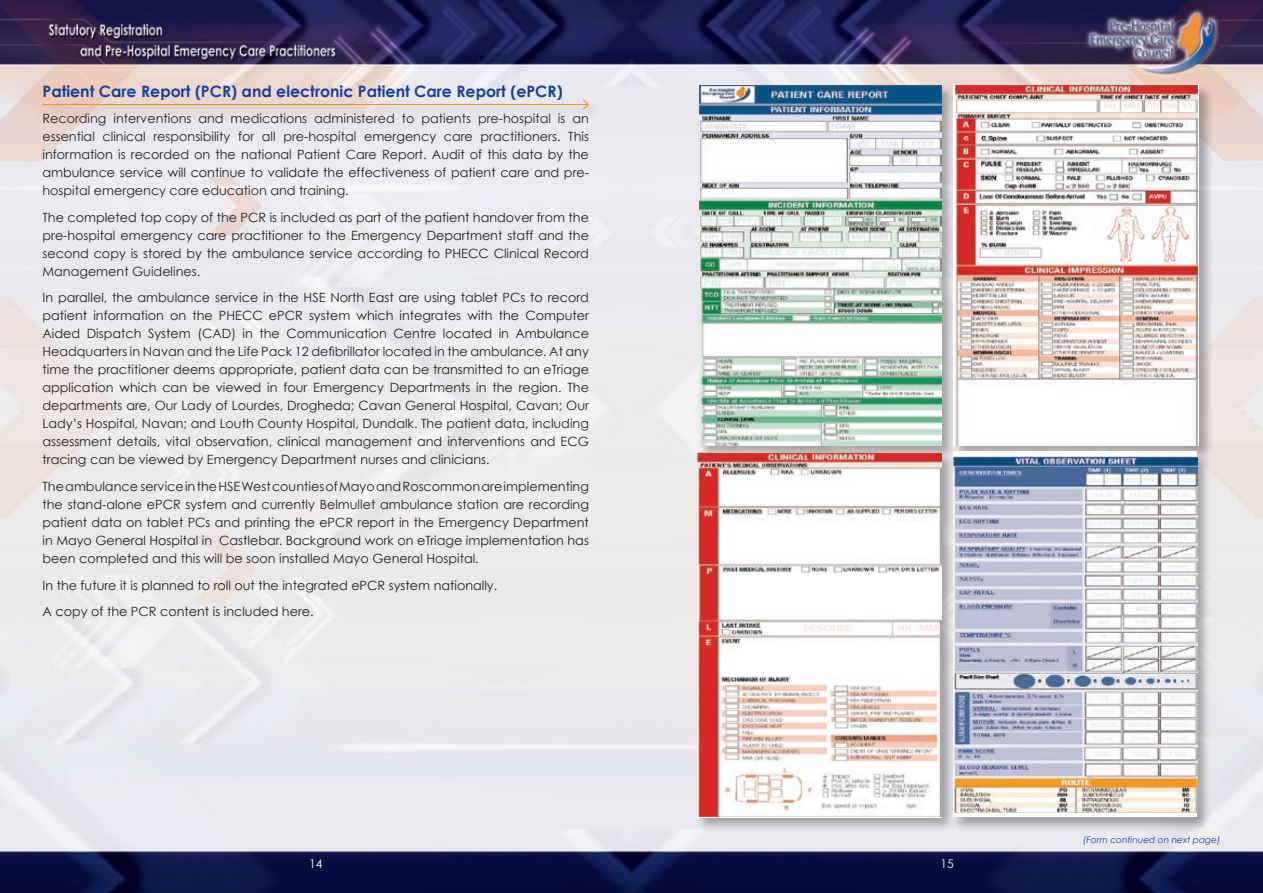
<style>
.page{position:relative;width:1263px;height:893px;background:#fff}
.page>*{position:absolute;margin:0;border:0;box-sizing:border-box;transform-origin:0 0}
.t1{font:700 15.75px "Century Gothic";color:#1b3f94}
.t2{font:12.75px/18px "Century Gothic";color:#231f20;text-align:justify}
.t3{font:12px "Century Gothic";color:#fff}
.t4{font:italic 9px "Century Gothic";color:#1b3f94}
</style>
<div class="page">
<img style="left:0;top:0;width:1263px;height:893px">
<div style="left:39px;top:95px;width:560px;height:25px;background:#231f20;opacity:.35"></div>
<hr style="left:43px;top:104px;width:545px;height:1px;background:#f68e1e">
<svg style="left:582px;top:99px;width:7px;height:11px"></svg>
<div style="left:698px;top:83px;width:258px;height:377px;background:#231f20;opacity:.35"></div>
<img style="left:699px;top:85px;width:242px;height:360px">
<div style="left:952px;top:83px;width:262px;height:377px;background:#231f20;opacity:.35"></div>
<img style="left:955px;top:85px;width:242px;height:360px">
<div style="left:695px;top:450px;width:261px;height:382px;background:#231f20;opacity:.35"></div>
<img style="left:697px;top:452px;width:244px;height:365px">
<div style="left:951px;top:450px;width:261px;height:382px;background:#231f20;opacity:.35"></div>
<div style="left:953px;top:452px;width:244px;height:365px;background:#fff"></div>
<img style="left:953px;top:456px;width:244px;height:357px">
<p class="t1" style="left:43px;top:81px;width:522px">Patient Care Report (PCR) and electronic Patient Care Report (ePCR)</p>
<p class="t2" style="left:43px;top:110px;width:548px">Recording interventions and medications administered to patients pre-hospital is an essential clinical responsibility for all pre-hospital emergency care practitioners. This information is recorded on the national Patient Care Report. Audit of this data by the ambulance service will continue to validate the effectiveness of patient care and pre&shy;hospital emergency care education and training.</p>
<p class="t2" style="left:43px;top:208px;width:548px">The completed top copy of the PCR is included as part of the patient handover from the pre-hospital emergency care practitioner to the Emergency Department staff and the second copy is stored by the ambulance service according to PHECC Clinical Record Management Guidelines.</p>
<p class="t2" style="left:43px;top:289px;width:548px">In parallel, the ambulance service in the HSE North East are using tablet PCs to record patient information on the PHECC ePCR system which integrates with the Computer Aided Dispatch System (CAD) in the Communication Centre located in Ambulance Headquarters in Navan and the Life Pack 12 defibrillator located in the ambulance. At any time the practitioner deems appropriate, patient data can be transmitted to an eTriage application which can be viewed in four Emergency Departments in the region. The departments are, Our Lady of Lourdes, Drogheda; Cavan General Hospital, Cavan; Our Lady’s Hospital, Navan; and Louth County Hospital, Dundalk. The patient data, including assessment details, vital observation, clinical management and interventions and ECG tracing can be viewed by Emergency Department nurses and clinicians.</p>
<p class="t2" style="left:43px;top:477px;width:548px">The ambulance service in the HSE West counties of Mayo and Roscommon are implementing the stand-alone ePCR system and currently Belmullet ambulance station are recording patient data on tablet PCs and printing the ePCR report in the Emergency Department in Mayo General Hospital in Castlebar. Background work on eTriage implementation has been completed and this will be soon installed Mayo General Hospital.</p>
<p class="t2" style="left:43px;top:571px;width:456px;line-height:26.5px">In the future it is planned to roll out the integrated ePCR system nationally.<br>A copy of the PCR content is included here.</p>
<p class="t3" style="left:309px;top:856px;width:15px">14</p>
<p class="t3" style="left:940px;top:856px;width:15px">15</p>
<p class="t4" style="left:1083px;top:835px;width:139px">(Form continued on next page)</p>
</div>
